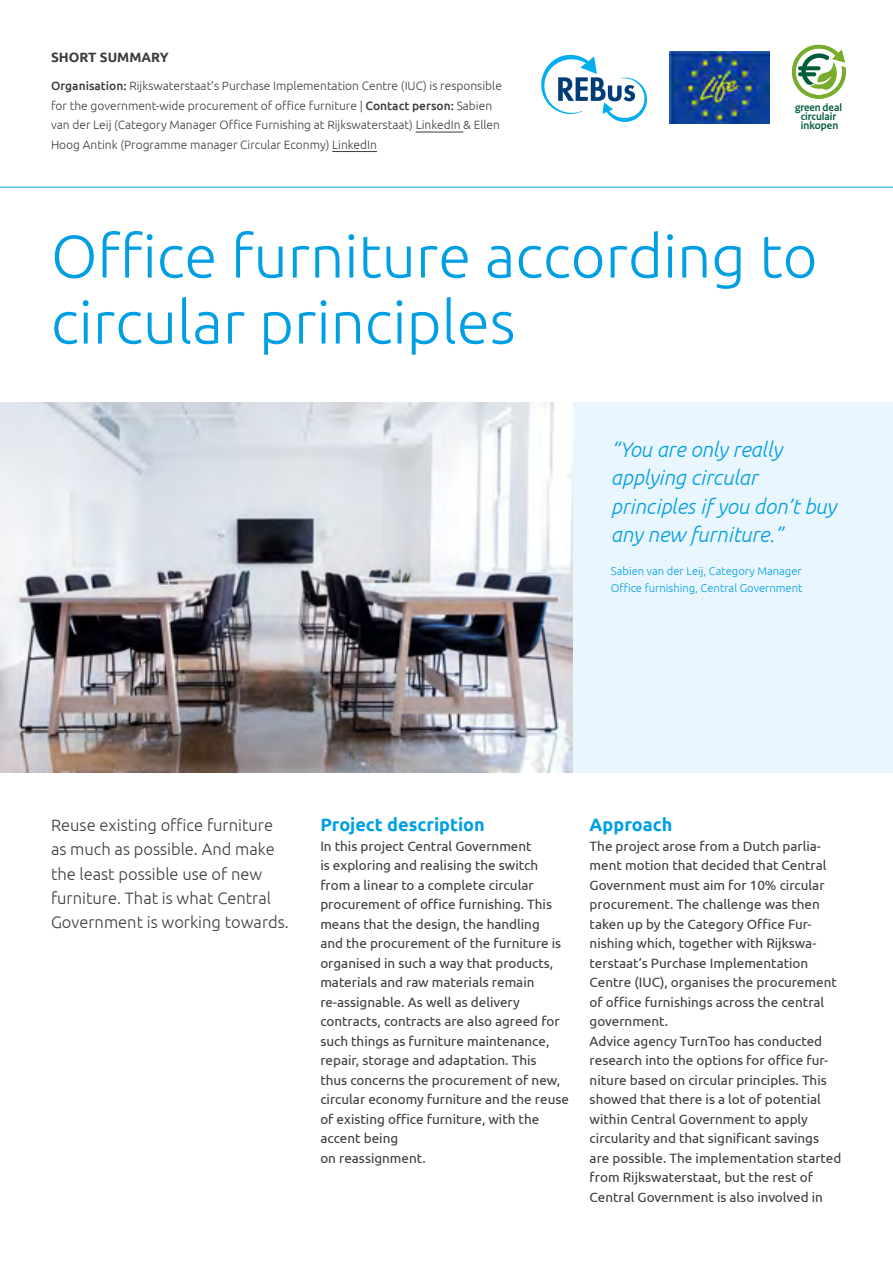
<style>
.page{position:relative;width:893px;height:1263px;background:#fff}
.page>*{position:absolute;margin:0;border:0;box-sizing:border-box;transform-origin:0 0}
.t1{font:300 60px/66px "Ubuntu";color:#009fe3}
.t2{font:italic 300 21px/28.5px "Ubuntu";color:#009fe3}
.t3{font:700 18px "Ubuntu";color:#009fe3}
.t4{font:300 16.5px/24.3px "Ubuntu";color:#3c3c3b}
.t5{font:13.5px/19.5px "Ubuntu";color:#3c3c3b}
.t6{font:700 13.5px "Ubuntu";color:#3c3c3b}
.t7{font:300 12px/19.5px "Ubuntu";color:#3c3c3b}
.t8{font:300 11.25px/16.5px "Ubuntu";color:#009fe3}
.t9{font:700 11.1px/9px "Rijksoverheid Sans";color:#005c39;text-align:center}
.s1{font-weight:500}
</style>
<div class="page">
<hr style="left:0;top:187px;width:893px;height:1px;background:#009fe3">
<svg style="left:792px;top:45px;width:54px;height:54px"></svg>
<img style="left:669px;top:51px;width:101px;height:73px">
<svg style="left:541px;top:54px;width:106px;height:68px"></svg>
<hr style="left:416px;top:132px;width:47px;height:1px;background:#3c3c3b">
<hr style="left:332px;top:151px;width:45px;height:1px;background:#3c3c3b">
<div style="left:573px;top:402px;width:320px;height:371px;background:#eaf6fe"></div>
<img style="left:0;top:402px;width:573px;height:371px">
<p class="t6" style="left:51px;top:49px;width:119px">SHORT SUMMARY</p>
<p class="t7" style="left:51px;top:76px;width:452px"><span class="s1">Organisation:</span> Rijkswaterstaat’s Purchase Implementation Centre (IUC) is responsible for the government-wide procurement of office furniture | <span class="s1">Contact person:</span> Sabien van der Leij (Category Manager Office Furnishing at Rijkswaterstaat) LinkedIn &amp; Ellen Hoog Antink (Programme manager Circular Econmy) LinkedIn</p>
<p class="t9" style="left:795px;top:103px;width:49px">green deal circulair inkopen</p>
<h1 class="t1" style="left:51px;top:222px;width:768px">Office furniture according to circular principles</h1>
<h2 class="t2" style="left:611px;top:434px;width:227px">“You are only really applying circular principles if you don’t buy any new furniture.”</h2>
<p class="t8" style="left:611px;top:563px;width:193px">Sabien van der Leij, Category Manager<br>Office furnishing, Central Government</p>
<p class="t4" style="left:51px;top:813px;width:239px">Reuse existing office furniture as much as possible. And make the least possible use of new furniture. That is what Central<br>Government is working towards.</p>
<h3 class="t3" style="left:320px;top:814px;width:166px">Project description</h3>
<p class="t5" style="left:320px;top:836px;width:250px">In this project Central Government<br>is exploring and realising the switch from a linear to a complete circular procurement of office furnishing. This means that the design, the handling<br>and the procurement of the furniture is organised in such a way that products, materials and raw materials remain re-assignable. As well as delivery contracts, contracts are also agreed for such things as furniture maintenance, repair, storage and adaptation. This<br>thus concerns the procurement of new, circular economy furniture and the reuse of existing office furniture, with the accent being<br>on reassignment.</p>
<h3 class="t3" style="left:590px;top:814px;width:84px">Approach</h3>
<p class="t5" style="left:590px;top:836px;width:253px">The project arose from a Dutch parlia&shy;ment motion that decided that Central Government must aim for 10% circular procurement. The challenge was then taken up by the Category Office Fur&shy;nishing which, together with Rijkswa&shy;terstaat’s Purchase Implementation Centre (IUC), organises the procurement of office furnishings across the central government.<br>Advice agency TurnToo has conducted research into the options for office fur&shy;niture based on circular principles. This showed that there is a lot of potential within Central Government to apply circularity and that significant savings are possible. The implementation started from Rijkswaterstaat, but the rest of Central Government is also involved in</p>
</div>
